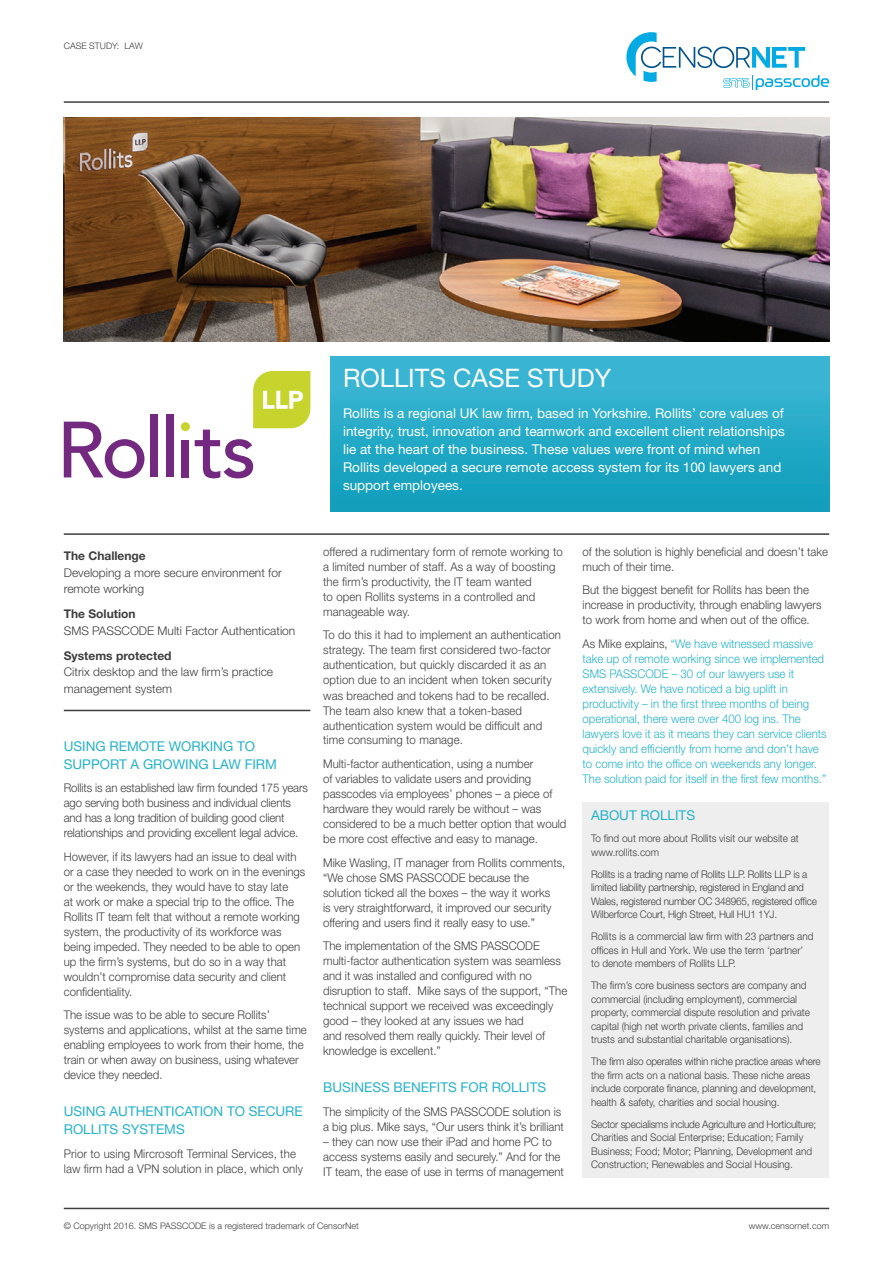
<style>
.page{position:relative;width:893px;height:1263px;background:#fff}
.page>*{position:absolute;margin:0;border:0;box-sizing:border-box;transform-origin:0 0}
.t1{font:25.5px "Helvetica Neue LT Std";color:#fff}
.t2{font:13.5px/18px "Helvetica Neue LT Std";color:#fff}
.t3{font:13.5px/18px "Helvetica Neue LT Std";color:#25b2ca}
.t4{font:300 12px/15px "Helvetica Neue LT Std";color:#3e3e3f;scale:.95 1}
.t5{font:300 12px/15px "Helvetica Neue LT Std";color:#25b2ca;scale:.95 1}
.t6{font:300 12px/16.5px "Helvetica Neue LT Std";color:#3e3e3f}
.t7{font:700 12px "Helvetica Neue LT Std";color:#3e3e3f}
.t8{font:300 10.5px/13.5px "Helvetica Neue LT Std";color:#3e3e3f;scale:.95 1}
.t9{font:300 10.5px/13.5px "Helvetica Neue LT Std";letter-spacing:-.02em;color:#3e3e3f;scale:.95 1}
.t10{font:300 9px "Helvetica Neue LT Std";color:#3e3e3f}
.s1{color:#3e3e3f}
</style>
<div class="page">
<div style="left:583px;top:802px;width:246px;height:376px;background:#eeeeef"></div>
<svg style="left:626px;top:32px;width:203px;height:58px"></svg>
<hr style="left:64px;top:101px;width:765px;height:2px;background:#3e3e3f">
<hr style="left:64px;top:533px;width:765px;height:2px;background:#3e3e3f">
<div style="left:330px;top:356px;width:499px;height:155px;background:linear-gradient(to bottom,#3eb8d6,#0f9dbb)"></div>
<hr style="left:64px;top:1208px;width:765px;height:1px;background:#3e3e3f">
<svg style="left:64px;top:422px;width:80px;height:56px"></svg>
<div style="left:150px;top:414px;width:7px;height:63px;background:#742981"></div>
<div style="left:166px;top:414px;width:7px;height:63px;background:#742981"></div>
<div style="left:182px;top:440px;width:7px;height:37px;background:#742981"></div>
<div style="left:181px;top:422px;width:9px;height:9px;background:#c6d42d;border-radius:50%"></div>
<svg style="left:195px;top:371px;width:115px;height:107px"></svg>
<hr style="left:64px;top:710px;width:246px;height:1px;background:#3e3e3f">
<img style="left:64px;top:117px;width:765px;height:224px">
<p class="t10" style="left:64px;top:40px;width:81px">CASE STUDY: LAW</p>
<h1 class="t1" style="left:343px;top:363px;width:270px">ROLLITS CASE STUDY</h1>
<p class="t2" style="left:343px;top:404px;width:443px">Rollits is a regional UK law firm, based in Yorkshire. Rollits’ core values of integrity, trust, innovation and teamwork and excellent client relationships lie at the heart of the business. These values were front of mind when Rollits developed a secure remote access system for its 100 lawyers and support employees.</p>
<p class="t7" style="left:64px;top:549px;width:83px">The Challenge</p>
<p class="t6" style="left:64px;top:564px;width:220px">Developing a more secure environment for remote working</p>
<p class="t7" style="left:64px;top:607px;width:73px">The Solution</p>
<p class="t6" style="left:64px;top:622px;width:233px">SMS PASSCODE Multi Factor Authentication</p>
<p class="t7" style="left:64px;top:648px;width:109px">Systems protected</p>
<p class="t6" style="left:64px;top:663px;width:211px">Citrix desktop and the law firm’s practice management system</p>
<p class="t3" style="left:64px;top:736px;width:215px">USING REMOTE WORKING TO<br>SUPPORT A GROWING LAW FIRM</p>
<p class="t4" style="left:64px;top:780px;width:259px">Rollits is an established law firm founded 175 years ago serving both business and individual clients and has a long tradition of building good client relationships and providing excellent legal advice.</p>
<p class="t4" style="left:64px;top:848px;width:256px">However, if its lawyers had an issue to deal with or a case they needed to work on in the evenings or the weekends, they would have to stay late<br>at work or make a special trip to the office. The Rollits IT team felt that without a remote working system, the productivity of its workforce was being impeded. They needed to be able to open up the firm’s systems, but do so in a way that wouldn’t compromise data security and client confidentiality.</p>
<p class="t4" style="left:64px;top:1007px;width:257px">The issue was to be able to secure Rollits’ systems and applications, whilst at the same time enabling employees to work from their home, the train or when away on business, using whatever device they needed.</p>
<p class="t3" style="left:64px;top:1102px;width:240px">USING AUTHENTICATION TO SECURE<br>ROLLITS SYSTEMS</p>
<p class="t4" style="left:64px;top:1146px;width:253px">Prior to using Mircrosoft Terminal Services, the law firm had a VPN solution in place, which only</p>
<p class="t4" style="left:323px;top:544px;width:254px">offered a rudimentary form of remote working to a limited number of staff. As a way of boosting the firm’s productivity, the IT team wanted<br>to open Rollits systems in a controlled and manageable way.</p>
<p class="t4" style="left:323px;top:627px;width:252px">To do this it had to implement an authentication strategy. The team first considered two-factor authentication, but quickly discarded it as an option due to an incident when token security was breached and tokens had to be recalled.<br>The team also knew that a token-based authentication system would be difficult and time consuming to manage.</p>
<p class="t4" style="left:323px;top:756px;width:258px">Multi-factor authentication, using a number<br>of variables to validate users and providing passcodes via employees’ phones – a piece of hardware they would rarely be without – was considered to be a much better option that would be more cost effective and easy to manage.</p>
<p class="t4" style="left:323px;top:854px;width:256px">Mike Wasling, IT manager from Rollits comments, “We chose SMS PASSCODE because the solution ticked all the boxes – the way it works<br>is very straightforward, it improved our security offering and users find it really easy to use.”</p>
<p class="t4" style="left:323px;top:938px;width:258px">The implementation of the SMS PASSCODE multi-factor authentication system was seamless and it was installed and configured with no disruption to staff. Mike says of the support, “The technical support we received was exceedingly good – they looked at any issues we had<br>and resolved them really quickly. Their level of knowledge is excellent.”</p>
<p class="t3" style="left:323px;top:1078px;width:224px">BUSINESS BENEFITS FOR ROLLITS</p>
<p class="t4" style="left:323px;top:1104px;width:255px">The simplicity of the SMS PASSCODE solution is a big plus. Mike says, “Our users think it’s brilliant</p>
<p class="t4" style="left:323px;top:1134px;width:255px">– they can now use their iPad and home PC to access systems easily and securely.” And for the<br>IT team, the ease of use in terms of management</p>
<p class="t4" style="left:583px;top:544px;width:260px">of the solution is highly beneficial and doesn’t take much of their time.</p>
<p class="t4" style="left:583px;top:582px;width:253px">But the biggest benefit for Rollits has been the increase in productivity, through enabling lawyers to work from home and when out of the office.</p>
<p class="t5" style="left:583px;top:636px;width:258px"><span class="s1">As Mike explains,</span> “We have witnessed massive take up of remote working since we implemented SMS PASSCODE – 30 of our lawyers use it extensively. We have noticed a big uplift in productivity – in the first three months of being operational, there were over 400 log ins. The lawyers love it as it means they can service clients quickly and efficiently from home and don’t have to come into the office on weekends any longer.<br>The solution paid for itself in the first few months.”</p>
<p class="t3" style="left:591px;top:806px;width:106px">ABOUT ROLLITS</p>
<p class="t8" style="left:591px;top:831px;width:220px">To find out more about Rollits visit our website at www.rollits.com</p>
<p class="t9" style="left:591px;top:867px;width:239px">Rollits is a trading name of Rollits LLP. Rollits LLP is a limited liability partnership, registered in England and Wales, registered number OC 348965, registered office Wilberforce Court, High Street, Hull HU1 1YJ.</p>
<p class="t8" style="left:591px;top:929px;width:236px">Rollits is a commercial law firm with 23 partners and offices in Hull and York. We use the term ‘partner’ to denote members of Rollits LLP.</p>
<p class="t8" style="left:591px;top:978px;width:232px">The firm’s core business sectors are company and commercial (including employment), commercial property, commercial dispute resolution and private capital (high net worth private clients, families and trusts and substantial charitable organisations).</p>
<p class="t8" style="left:591px;top:1054px;width:243px">The firm also operates within niche practice areas where the firm acts on a national basis. These niche areas include corporate finance, planning and development, health &amp; safety, charities and social housing.</p>
<p class="t8" style="left:591px;top:1117px;width:239px">Sector specialisms include Agriculture and Horticulture; Charities and Social Enterprise; Education; Family Business; Food; Motor; Planning, Development and Construction; Renewables and Social Housing.</p>
<p class="t10" style="left:64px;top:1221px;width:297px">© Copyright 2016. SMS PASSCODE is a registered trademark of CensorNet</p>
<p class="t10" style="left:749px;top:1221px;width:82px">www.censornet.com</p>
</div>
